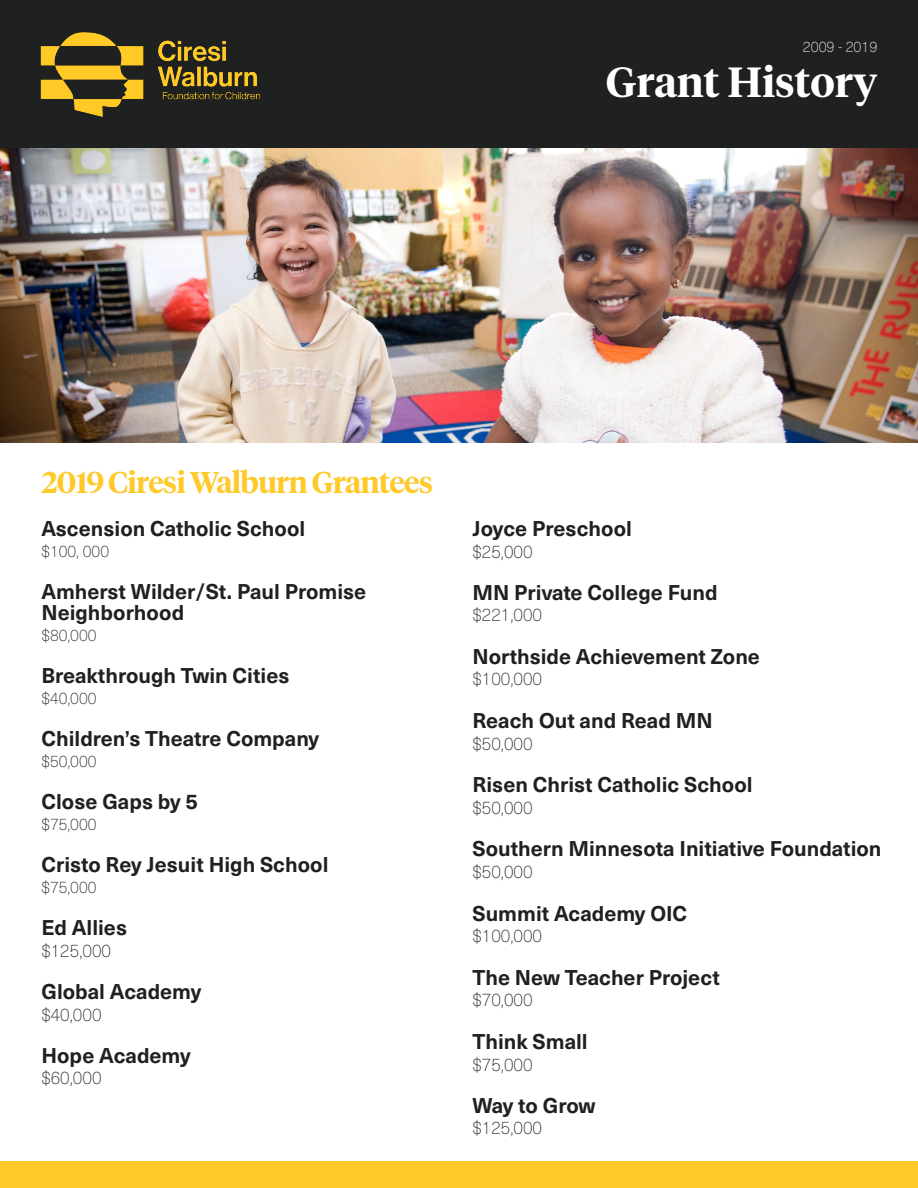
<style>
.page{position:relative;width:918px;height:1188px;background:#fff}
.page>*{position:absolute;margin:0;border:0;box-sizing:border-box;transform-origin:0 0}
.t1{font:600 42px "Tiempos Headline";color:#fff}
.t2{font:600 30px "Tiempos Headline";letter-spacing:-.025em;color:#fec929}
.Body_Header{font:700 21px "Neue Haas Unica W1 G";color:#1f2020}
.t3{font:100 18px "Neue Haas Unica W1 G";color:#231f20}
.t4{font:100 16.5px "Neue Haas Unica W1 G";color:#1f2020}
.t5{font:100 15px "Neue Haas Unica W1 G";color:#fff}
</style>
<div class="page">
<div style="left:0;top:0;width:918px;height:148px;background:#1f2020"></div>
<img style="left:40px;top:32px;width:221px;height:85px">
<img style="left:0;top:148px;width:918px;height:295px">
<div style="left:0;top:1161px;width:918px;height:27px;background:#fec929"></div>
<p class="t5" style="left:803px;top:36px;width:76px">2009 - 2019</p>
<p class="t1" style="left:606px;top:53px;width:273px">Grant History</p>
<p class="t2" style="left:41px;top:462px;width:393px">2019 Ciresi Walburn Grantees</p>
<p class="Body_Header" style="left:41px;top:513px;width:265px">Ascension Catholic School</p>
<p class="t4" style="left:41px;top:539px;width:69px">$100, 000</p>
<p class="Body_Header" style="left:41px;top:576px;width:326px">Amherst Wilder/St. Paul Promise</p>
<p class="Body_Header" style="left:41px;top:597px;width:144px">Neighborhood</p>
<p class="t4" style="left:41px;top:623px;width:57px">$80,000</p>
<p class="Body_Header" style="left:41px;top:660px;width:250px">Breakthrough Twin Cities</p>
<p class="t4" style="left:41px;top:686px;width:57px">$40,000</p>
<p class="Body_Header" style="left:41px;top:723px;width:279px">Children’s Theatre Company</p>
<p class="t4" style="left:41px;top:749px;width:57px">$50,000</p>
<p class="Body_Header" style="left:41px;top:786px;width:158px">Close Gaps by 5</p>
<p class="t4" style="left:41px;top:812px;width:57px">$75,000</p>
<p class="Body_Header" style="left:41px;top:849px;width:289px">Cristo Rey Jesuit High School</p>
<p class="t4" style="left:41px;top:875px;width:57px">$75,000</p>
<p class="Body_Header" style="left:41px;top:912px;width:87px">Ed Allies</p>
<p class="t3" style="left:41px;top:937px;width:71px">$125,000</p>
<p class="Body_Header" style="left:41px;top:976px;width:161px">Global Academy</p>
<p class="t3" style="left:41px;top:1002px;width:62px">$40,000</p>
<p class="Body_Header" style="left:41px;top:1039px;width:151px">Hope Academy</p>
<p class="t3" style="left:41px;top:1065px;width:62px">$60,000</p>
<p class="Body_Header" style="left:472px;top:513px;width:161px">Joyce Preschool</p>
<p class="t3" style="left:472px;top:538px;width:62px">$25,000</p>
<p class="Body_Header" style="left:472px;top:576px;width:247px">MN Private College Fund</p>
<p class="t3" style="left:472px;top:602px;width:71px">$221,000</p>
<p class="Body_Header" style="left:472px;top:640px;width:289px">Northside Achievement Zone</p>
<p class="t3" style="left:472px;top:666px;width:71px">$100,000</p>
<p class="Body_Header" style="left:472px;top:705px;width:242px">Reach Out and Read MN</p>
<p class="t3" style="left:472px;top:730px;width:62px">$50,000</p>
<p class="Body_Header" style="left:472px;top:769px;width:282px">Risen Christ Catholic School</p>
<p class="t3" style="left:472px;top:795px;width:62px">$50,000</p>
<p class="Body_Header" style="left:472px;top:833px;width:411px">Southern Minnesota Initiative Foundation</p>
<p class="t3" style="left:472px;top:859px;width:62px">$50,000</p>
<p class="Body_Header" style="left:472px;top:897px;width:216px">Summit Academy OIC</p>
<p class="t3" style="left:472px;top:923px;width:71px">$100,000</p>
<p class="Body_Header" style="left:472px;top:961px;width:249px">The New Teacher Project</p>
<p class="t3" style="left:472px;top:987px;width:62px">$70,000</p>
<p class="Body_Header" style="left:472px;top:1026px;width:117px">Think Small</p>
<p class="t3" style="left:472px;top:1051px;width:62px">$75,000</p>
<p class="Body_Header" style="left:472px;top:1089px;width:125px">Way to Grow</p>
<p class="t3" style="left:472px;top:1115px;width:71px">$125,000</p>
</div>
